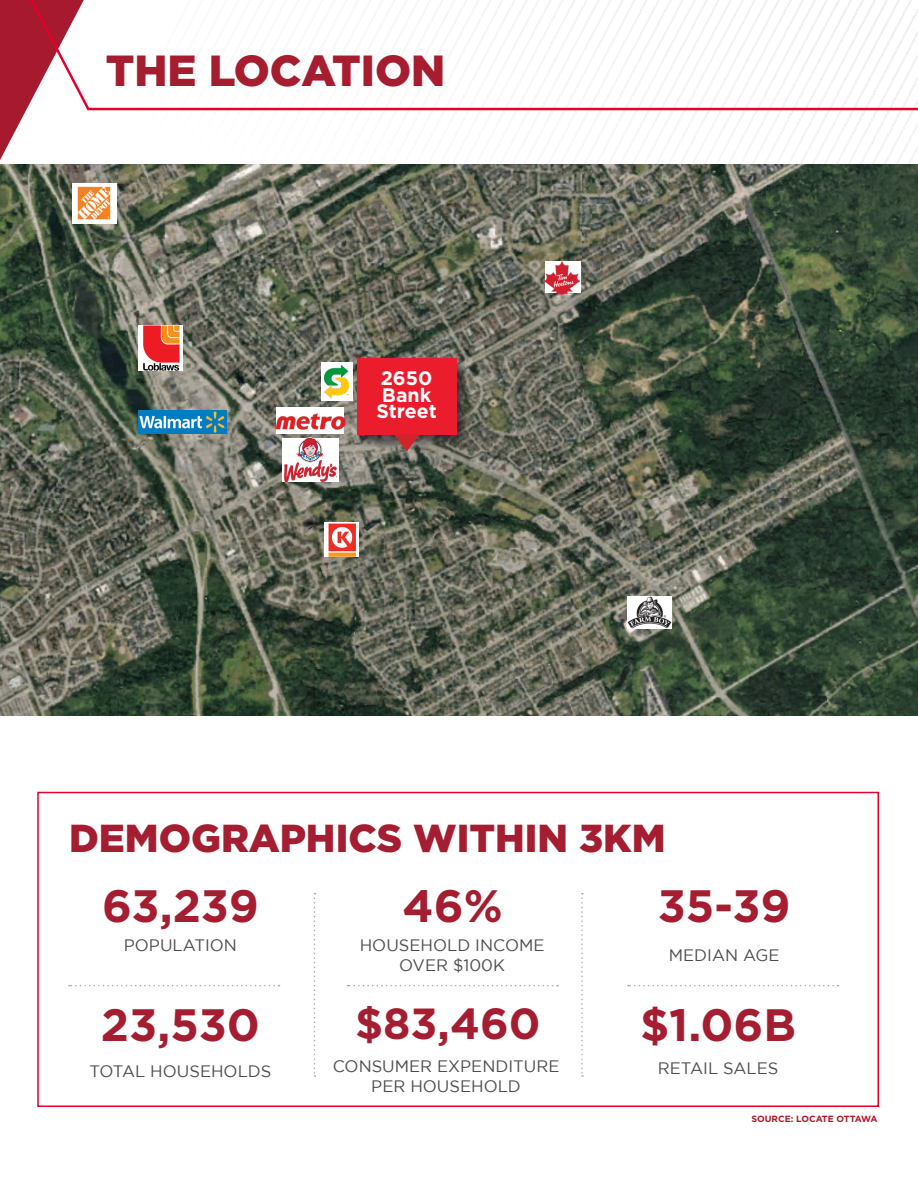
<style>
.page{position:relative;width:918px;height:1188px;background:#fff}
.page>*{position:absolute;margin:0;border:0;box-sizing:border-box;transform-origin:0 0}
.t1{font:700 45.3px "Gotham";color:#a51d30}
.t2{font:900 43.5px "Gotham";color:#a51d2f}
.t3{font:700 43.5px "Gotham";color:#a51d30}
.t4{font:900 39px "Gotham";color:#a51d30}
.t5{font:700 19.5px/16.5px "Gotham";color:#fff}
.t6{font:16.5px/19.8px "Gotham";color:#4d4c4f;text-align:center}
.t7{font:700 9px "Gotham";color:#ae172b}
</style>
<div class="page">
<img style="left:87px;top:110px;width:831px;height:54px">
<div style="left:37px;top:792px;width:842px;height:315px;border:2px solid #e4002b"></div>
<svg style="left:314px;top:893px;width:1px;height:184px"></svg>
<svg style="left:581px;top:893px;width:2px;height:184px"></svg>
<svg style="left:69px;top:985px;width:211px;height:1px"></svg>
<svg style="left:347px;top:985px;width:211px;height:1px"></svg>
<svg style="left:628px;top:985px;width:211px;height:1px"></svg>
<svg style="left:0;top:0;width:30px;height:160px"></svg>
<svg style="left:30px;top:0;width:888px;height:110px"></svg>
<img style="left:0;top:164px;width:918px;height:552px">
<div style="left:355px;top:356px;width:117px;height:94px;background:#231f20;opacity:.75"></div>
<div style="left:357px;top:358px;width:99px;height:77px;background:#eb1c2c"></div>
<svg style="left:394px;top:434px;width:26px;height:18px"></svg>
<img style="left:627px;top:596px;width:45px;height:32px">
<img style="left:139px;top:410px;width:88px;height:23px">
<img style="left:139px;top:326px;width:44px;height:44px">
<div style="left:277px;top:407px;width:67px;height:27px;background:#fff"></div>
<img style="left:275px;top:413px;width:70px;height:17px">
<div style="left:282px;top:438px;width:57px;height:44px;background:#fff"></div>
<img style="left:284px;top:437px;width:53px;height:45px">
<div style="left:545px;top:261px;width:35px;height:32px;background:#fff"></div>
<img style="left:545px;top:261px;width:34px;height:33px">
<div style="left:72px;top:183px;width:44px;height:41px;background:#fff"></div>
<img style="left:78px;top:187px;width:33px;height:33px">
<div style="left:324px;top:522px;width:35px;height:35px;background:#fff"></div>
<img style="left:328px;top:523px;width:28px;height:33px">
<div style="left:321px;top:362px;width:32px;height:38px;background:#fff"></div>
<img style="left:324px;top:365px;width:25px;height:33px">
<p class="t2" style="left:106px;top:45px;width:341px">THE LOCATION</p>
<p class="t5" style="left:376px;top:370px;width:62px">2650<br>Bank<br>Street</p>
<p class="t4" style="left:69px;top:815px;width:598px">DEMOGRAPHICS WITHIN 3KM</p>
<p class="t1" style="left:102px;top:880px;width:158px">63,239</p>
<p class="t1" style="left:402px;top:880px;width:102px">46%</p>
<p class="t1" style="left:658px;top:880px;width:134px">35-39</p>
<p class="t6" style="left:124px;top:935px;width:115px">POPULATION</p>
<p class="t6" style="left:360px;top:935px;width:186px">HOUSEHOLD INCOME<br>OVER $100K</p>
<p class="t6" style="left:669px;top:945px;width:112px">MEDIAN AGE</p>
<p class="t1" style="left:101px;top:999px;width:160px">23,530</p>
<p class="t3" style="left:355px;top:999px;width:187px">$83,460</p>
<p class="t1" style="left:640px;top:999px;width:158px">$1.06B</p>
<p class="t6" style="left:90px;top:1061px;width:183px">TOTAL HOUSEHOLDS</p>
<p class="t6" style="left:333px;top:1056px;width:228px">CONSUMER EXPENDITURE<br>PER HOUSEHOLD</p>
<p class="t6" style="left:658px;top:1058px;width:122px">RETAIL SALES</p>
<p class="t7" style="left:751px;top:1114px;width:128px">SOURCE: LOCATE OTTAWA</p>
</div>
